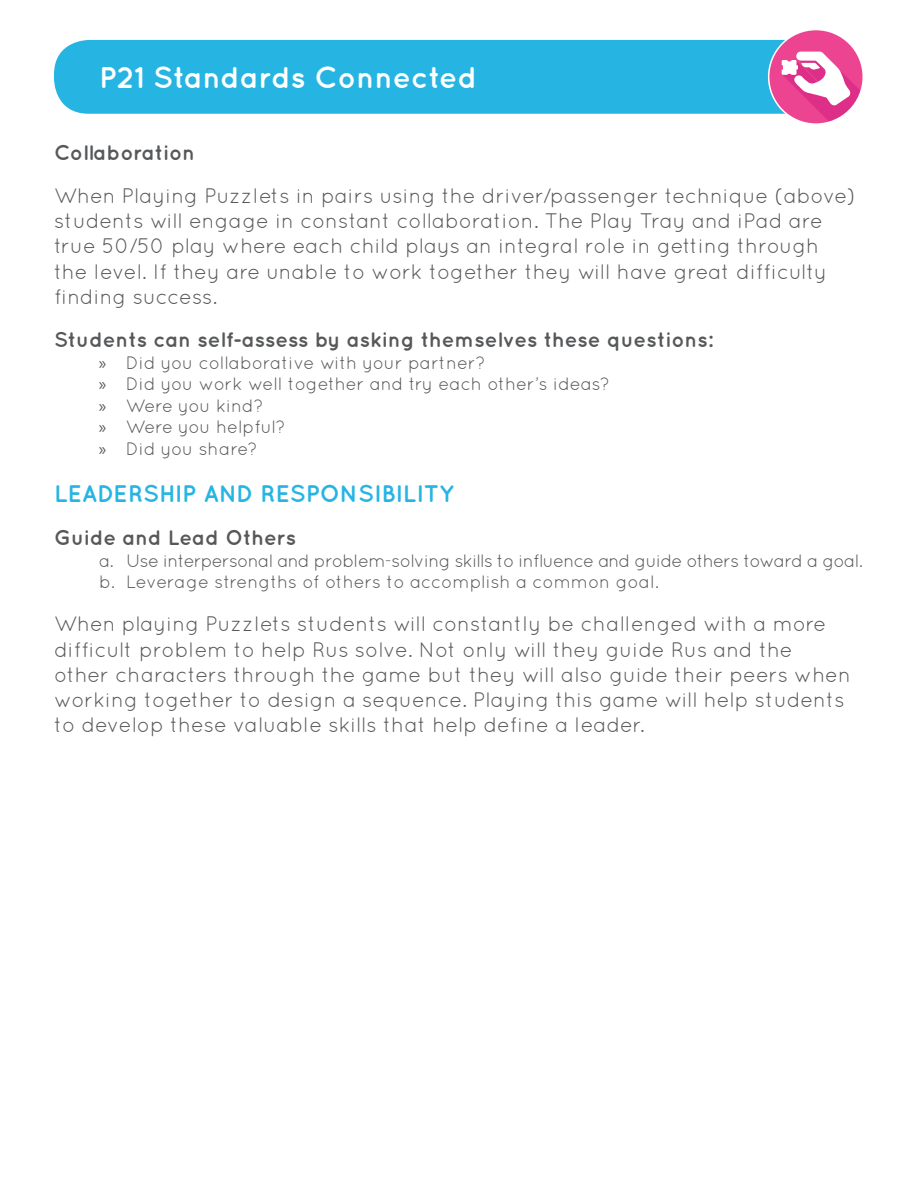
<style>
.page{position:relative;width:918px;height:1188px;background:#fff}
.page>*{position:absolute;margin:0;border:0;box-sizing:border-box;transform-origin:0 0}
.t1{font:700 30px "Quicksand";color:#fff}
.t2{font:700 24px "Quicksand";color:#26b5e3}
.t3{font:21px/25.2px "Quicksand";color:#57585a}
.t4{font:700 21px "Quicksand";color:#57585a}
.t5{font:18px/21.6px "Quicksand";letter-spacing:-.02em;color:#57585a}
.t6{font:18px/21.6px "Quicksand";color:#57585a}
.s1{font-family:"Myriad Pro"}
</style>
<div class="page">
<div style="left:54px;top:40px;width:777px;height:74px;background:#26b5e3;border-radius:34px"></div>
<svg style="left:769px;top:32px;width:92px;height:90px"></svg>
<div style="left:768px;top:29px;width:96px;height:96px;border:2px solid #fff;border-radius:50%"></div>
<h1 class="t1" style="left:99px;top:59px;width:380px">P21 Standards Connected</h1>
<p class="t4" style="left:54px;top:140px;width:143px">Collaboration</p>
<p class="t3" style="left:54px;top:183px;width:803px">When Playing Puzzlets in pairs using the driver/passenger technique (above) students will engage in constant collaboration. The Play Tray and iPad are true 50/50 play where each child plays an integral role in getting through the level. If they are unable to work together they will have great difficulty finding success.</p>
<p class="t4" style="left:54px;top:327px;width:660px">Students can self-assess by asking themselves these questions:</p>
<p class="t6" style="left:99px;top:351px;width:512px"><span class="s1">»</span> Did you collaborative with your partner?<br><span class="s1">»</span> Did you work well together and try each other’s ideas? <span class="s1">»</span> Were you kind?<br><span class="s1">»</span> Were you helpful?<br><span class="s1">»</span> Did you share?</p>
<p class="t2" style="left:54px;top:479px;width:401px">LEADERSHIP AND RESPONSIBILITY</p>
<p class="t4" style="left:54px;top:525px;width:244px">Guide and Lead Others</p>
<p class="t5" style="left:99px;top:549px;width:765px">a. Use interpersonal and problem-solving skills to influence and guide others toward a goal. b. Leverage strengths of others to accomplish a common goal.</p>
<p class="t3" style="left:54px;top:611px;width:798px">When playing Puzzlets students will constantly be challenged with a more difficult problem to help Rus solve. Not only will they guide Rus and the other characters through the game but they will also guide their peers when working together to design a sequence. Playing this game will help students to develop these valuable skills that help define a leader.</p>
</div>
